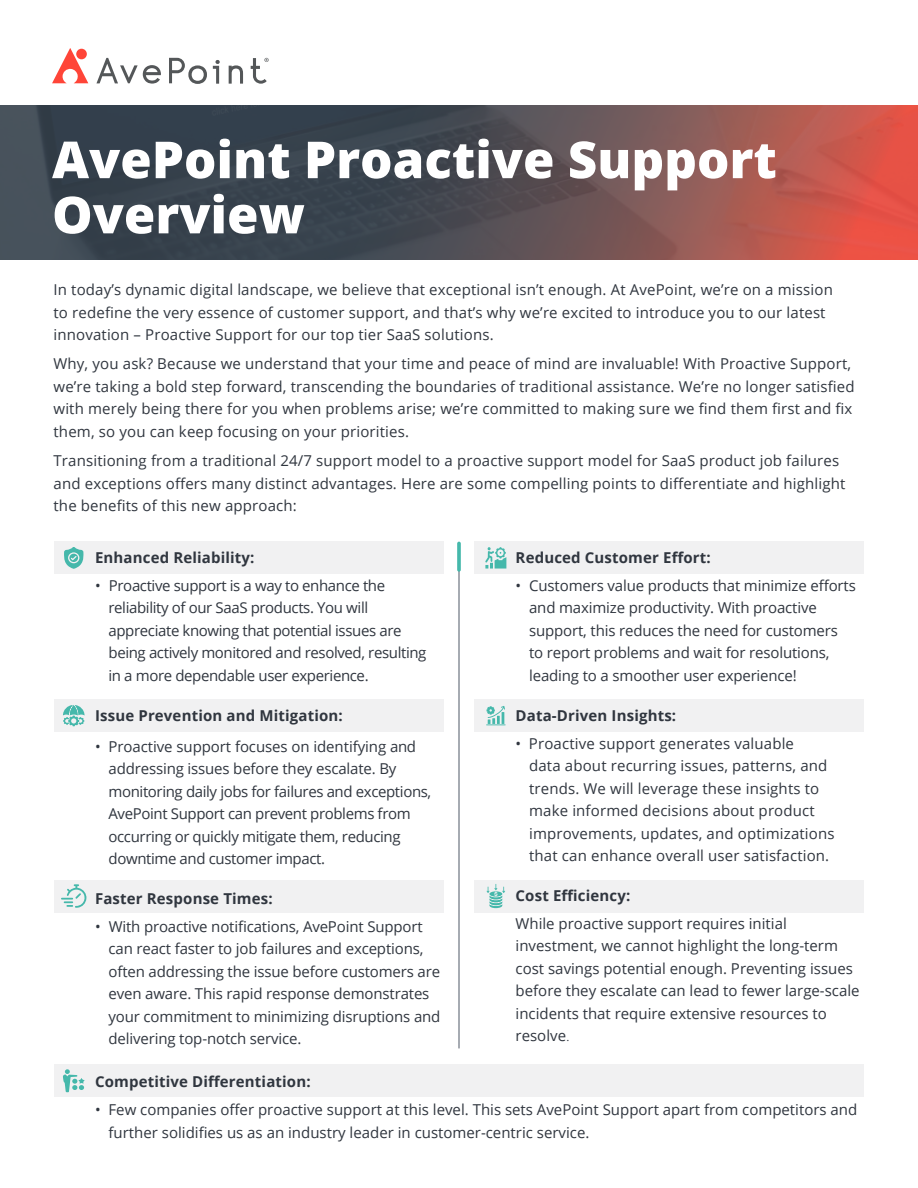
<style>
.page{position:relative;width:918px;height:1188px;background:#fff}
.page>*{position:absolute;margin:0;border:0;box-sizing:border-box;transform-origin:0 0}
.t1{font:800 51px/55.2px "Open Sans";color:#fff}
.t2{font:15px/22.5px "Open Sans";color:#30363f}
.t3{font:15px/22.5px "Open Sans";letter-spacing:-.025em;color:#30363f}
.t4{font:700 15px "Open Sans";letter-spacing:.01em;color:#30363f}
.s1{font-family:"Adobe Song Std";font-weight:300}
</style>
<div class="page">
<div style="left:475px;top:880px;width:389px;height:32px;background:#f1f1f2"></div>
<div style="left:54px;top:1065px;width:810px;height:32px;background:#f1f1f2"></div>
<div style="left:475px;top:699px;width:389px;height:33px;background:#f1f1f2"></div>
<div style="left:475px;top:542px;width:389px;height:32px;background:#f1f1f2"></div>
<div style="left:54px;top:542px;width:389px;height:32px;background:#f1f1f2"></div>
<div style="left:54px;top:880px;width:389px;height:32px;background:#f1f1f2"></div>
<div style="left:54px;top:699px;width:389px;height:33px;background:#f1f1f2"></div>
<svg style="left:0;top:105px;width:918px;height:154px;background:#664d50"></svg>
<svg style="left:213px;top:60px;width:7px;height:24px"></svg>
<svg style="left:229px;top:65px;width:14px;height:19px"></svg>
<svg style="left:251px;top:58px;width:18px;height:26px"></svg>
<svg style="left:96px;top:58px;width:65px;height:26px"></svg>
<svg style="left:169px;top:58px;width:38px;height:26px"></svg>
<svg style="left:52px;top:48px;width:36px;height:35px"></svg>
<div style="left:76px;top:49px;width:11px;height:10px;background:#ff4538;border-radius:50%"></div>
<hr style="left:459px;top:546px;width:1px;height:502px;background:#4e5966">
<svg style="left:457px;top:542px;width:4px;height:30px"></svg>
<svg style="left:64px;top:547px;width:20px;height:22px"></svg>
<svg style="left:63px;top:705px;width:22px;height:21px"></svg>
<svg style="left:485px;top:547px;width:21px;height:22px"></svg>
<svg style="left:486px;top:706px;width:20px;height:19px"></svg>
<svg style="left:63px;top:1069px;width:22px;height:23px"></svg>
<svg style="left:487px;top:884px;width:18px;height:24px"></svg>
<svg style="left:61px;top:884px;width:26px;height:24px"></svg>
<h1 class="t1" style="left:52px;top:129px;width:726px">AvePoint Proactive Support<br>Overview</h1>
<p class="t2" style="left:54px;top:278px;width:781px">In today’s dynamic digital landscape, we believe that exceptional isn’t enough. At AvePoint, we’re on a mission to redefine the very essence of customer support, and that’s why we’re excited to introduce you to our latest innovation – Proactive Support for our top tier SaaS solutions.</p>
<p class="t2" style="left:54px;top:352px;width:803px">Why, you ask? Because we understand that your time and peace of mind are invaluable! With Proactive Support, we’re taking a bold step forward, transcending the boundaries of traditional assistance. We’re no longer satisfied with merely being there for you when problems arise; we’re committed to making sure we find them first and fix them, so you can keep focusing on your priorities.</p>
<p class="t2" style="left:54px;top:449px;width:793px">Transitioning from a traditional 24/7 support model to a proactive support model for SaaS product job failures and exceptions offers many distinct advantages. Here are some compelling points to differentiate and highlight the benefits of this new approach:</p>
<p class="t4" style="left:95px;top:547px;width:161px">Enhanced Reliability:</p>
<p class="t3" style="left:109px;top:574px;width:319px;text-indent:-14px">• Proactive support is a way to enhance the reliability of our SaaS products. You will appreciate knowing that potential issues are being actively monitored and resolved, resulting in a more dependable user experience.</p>
<p class="t4" style="left:95px;top:705px;width:249px">Issue Prevention and Mitigation:</p>
<p class="t3" style="left:109px;top:735px;width:324px;text-indent:-14px">• Proactive support focuses on identifying and addressing issues before they escalate. By monitoring daily jobs for failures and exceptions, AvePoint Support can prevent problems from occurring or quickly mitigate them, reducing downtime and customer impact.</p>
<p class="t4" style="left:95px;top:888px;width:179px">Faster Response Times:</p>
<p class="t2" style="left:109px;top:915px;width:333px;text-indent:-14px">• With proactive notifications, AvePoint Support can react faster to job failures and exceptions, often addressing the issue before customers are even aware. This rapid response demonstrates your commitment to minimizing disruptions and delivering top-notch service.</p>
<p class="t4" style="left:516px;top:547px;width:197px">Reduced Customer Effort:</p>
<p class="t2" style="left:529px;top:574px;width:328px;text-indent:-14px">• Customers value products that minimize efforts and maximize productivity. With proactive support, this reduces the need for customers to report problems and wait for resolutions, leading to a smoother user experience!</p>
<p class="t4" style="left:516px;top:705px;width:162px">Data-Driven Insights:</p>
<p class="t2" style="left:529px;top:732px;width:307px;text-indent:-14px">• Proactive support generates valuable<br>data about recurring issues, patterns, and trends. We will leverage these insights to make informed decisions about product improvements, updates, and optimizations that can enhance overall user satisfaction.</p>
<p class="t4" style="left:516px;top:885px;width:116px">Cost Efficiency:</p>
<p class="t2" style="left:516px;top:912px;width:346px">While proactive support requires initial investment, we cannot highlight the long-term cost savings potential enough. Preventing issues before they escalate can lead to fewer large-scale incidents that require extensive resources to resolve<span class="s1">.</span></p>
<p class="t4" style="left:95px;top:1071px;width:217px">Competitive Differentiation:</p>
<p class="t2" style="left:109px;top:1098px;width:750px;text-indent:-14px">• Few companies offer proactive support at this level. This sets AvePoint Support apart from competitors and further solidifies us as an industry leader in customer-centric service.</p>
</div>
